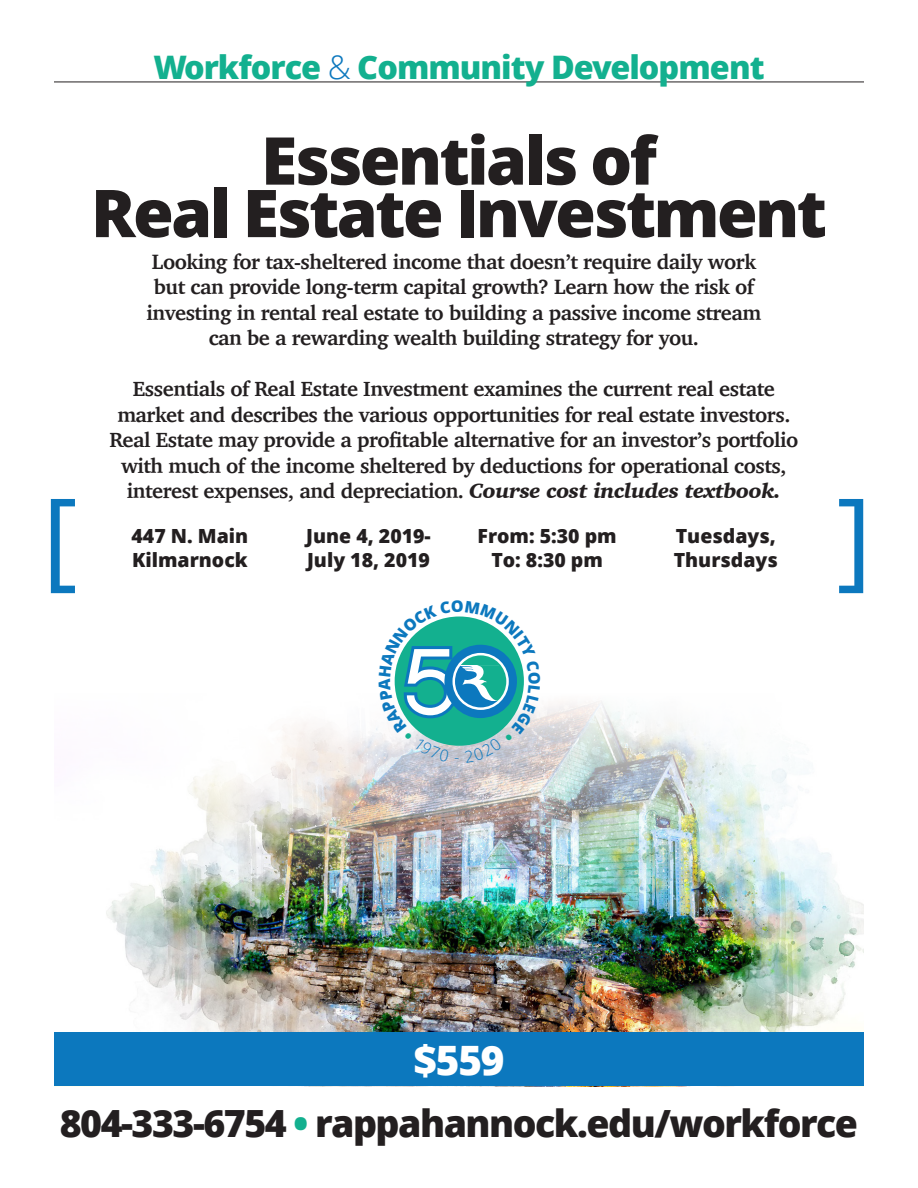
<style>
.page{position:relative;width:918px;height:1188px;background:#fff}
.page>*{position:absolute;margin:0;border:0;box-sizing:border-box;transform-origin:0 0}
.t1{font:108px "Open Sans";color:#0c78be}
.t2{font:700 88.35px "Shree Dev 0714";color:#fff}
.t3{font:800 66px "Open Sans";letter-spacing:-.04em;color:#231f20}
.t4{font:800 40.5px "Open Sans";color:#fff}
.t5{font:800 37.5px "Open Sans";letter-spacing:-.04em;color:#231f20}
.t6{font:800 32.4px "Open Sans";letter-spacing:-.03em;color:#13b08f}
.descr{font:700 21px/25.5px "Charter";letter-spacing:-.02em;color:#231f20;text-align:center}
.t7{font:800 19.5px/23.4px "Open Sans";color:#231f20}
.s1{font-weight:300;color:#0c78be}
.s2{font-weight:900;font-style:italic}
.s3{color:#13b08f}
</style>
<div class="page">
<hr style="left:54px;top:82px;width:810px;height:1px;background:#231f20">
<img style="left:106px;top:701px;width:758px;height:331px">
<div style="left:54px;top:1032px;width:810px;height:54px;background:#0c78be"></div>
<svg style="left:379px;top:616px;width:161px;height:146px"></svg>
<p class="t1" style="left:42px;top:463px;width:37px">[</p>
<p class="t6" style="left:153px;top:42px;width:613px">Workforce <span class="s1">&amp;</span> Community Development</p>
<p class="t3" style="left:261px;top:110px;width:397px">Essentials of</p>
<p class="t3" style="left:91px;top:163px;width:738px">Real Estate Investment</p>
<p class="descr" style="left:152px;top:249px;width:606px">Looking for tax-sheltered income that doesn’t require daily work</p>
<p class="descr" style="left:146px;top:274px;width:616px">but can provide long-term capital growth? Learn how the risk of investing in rental real estate to building a passive income stream</p>
<p class="descr" style="left:209px;top:325px;width:492px">can be a rewarding wealth building strategy for you.</p>
<p class="descr" style="left:110px;top:376px;width:690px">Essentials of Real Estate Investment examines the current real estate market and describes the various opportunities for real estate investors.<br>Real Estate may provide a profitable alternative for an investor’s portfolio with much of the income sheltered by deductions for operational costs, interest expenses, and depreciation. <span class="s2">Course cost includes textbook.</span></p>
<p class="t7" style="left:132px;top:523px;width:118px">447 N. Main<br>Kilmarnock</p>
<p class="t7" style="left:306px;top:523px;width:126px">June 4, 2019-</p>
<p class="t7" style="left:307px;top:547px;width:124px">July 18, 2019</p>
<p class="t7" style="left:478px;top:523px;width:141px">From: 5:30 pm</p>
<p class="t7" style="left:491px;top:547px;width:113px">To: 8:30 pm</p>
<p class="t7" style="left:676px;top:523px;width:102px">Tuesdays,</p>
<p class="t7" style="left:674px;top:547px;width:106px">Thursdays</p>
<p class="t2" style="left:404px;top:633px;width:54px">5</p>
<p class="t4" style="left:413px;top:1029px;width:93px">$559</p>
<p class="t5" style="left:60px;top:1095px;width:800px">804-333-6754 <span class="s3">•</span> rappahannock.edu/workforce</p>
</div>
